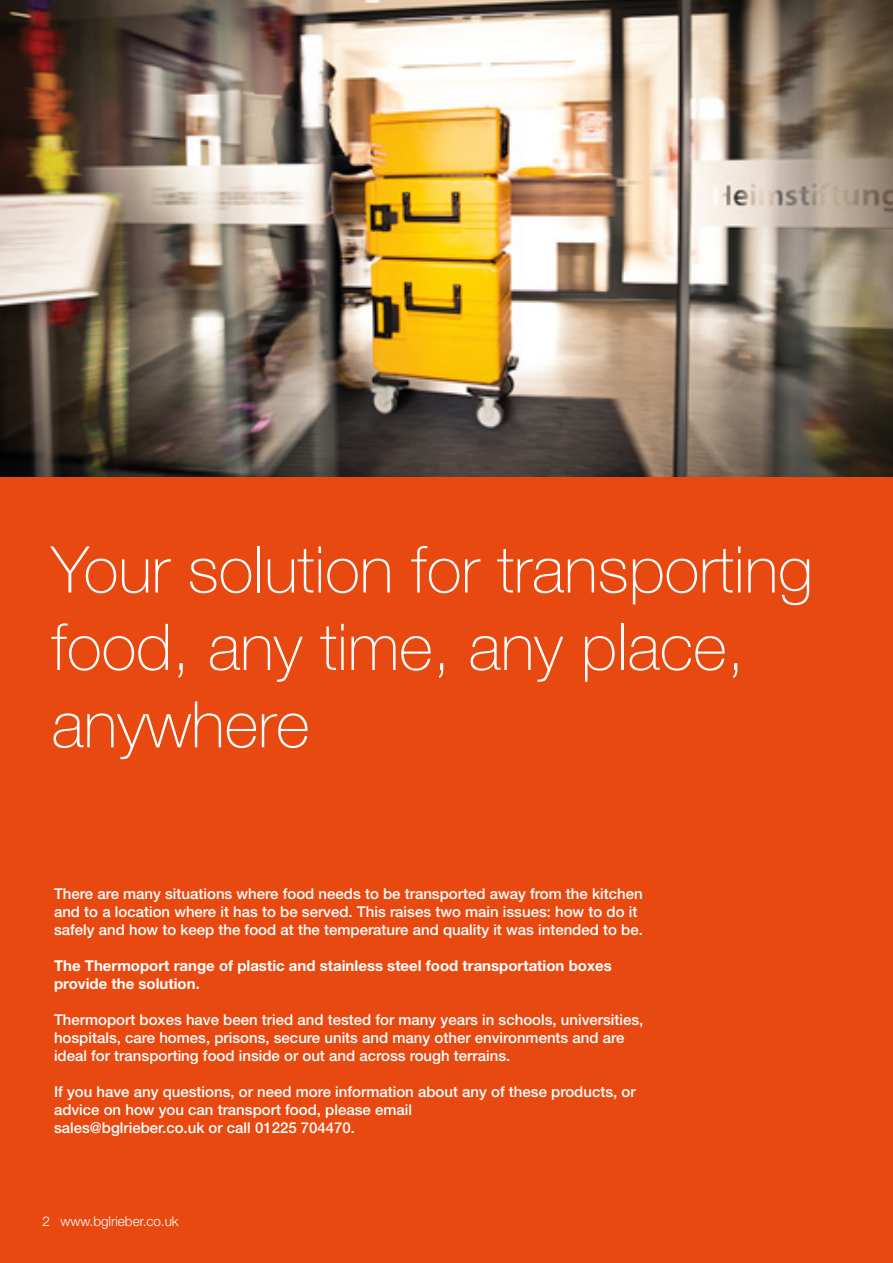
<style>
.page{position:relative;width:893px;height:1263px;background:#fff}
.page>*{position:absolute;margin:0;border:0;box-sizing:border-box;transform-origin:0 0}
.t1{font:100 64.5px/77.4px "Helvetica Neue LT Std";color:#fff}
.t2{font:500 15px/18px "Helvetica Neue LT Std";color:#fff}
.t3{font:700 15px/18px "Helvetica Neue LT Std";color:#fff}
.t4{font:300 13.5px "Helvetica Neue LT Std";color:#fff}
</style>
<div class="page">
<div style="left:0;top:326px;width:893px;height:937px;background:#e84910"></div>
<img style="left:0;top:0;width:893px;height:476px">
<h1 class="t1" style="left:51px;top:531px;width:763px">Your solution for transporting food, any time, any place, anywhere</h1>
<p class="t2" style="left:54px;top:885px;width:590px">There are many situations where food needs to be transported away from the kitchen and to a location where it has to be served. This raises two main issues: how to do it safely and how to keep the food at the temperature and quality it was intended to be.</p>
<p class="t3" style="left:54px;top:957px;width:559px">The Thermoport range of plastic and stainless steel food transportation boxes provide the solution.</p>
<p class="t2" style="left:54px;top:1011px;width:591px">Thermoport boxes have been tried and tested for many years in schools, universities, hospitals, care homes, prisons, secure units and many other environments and are ideal for transporting food inside or out and across rough terrains.</p>
<p class="t2" style="left:54px;top:1083px;width:583px">If you have any questions, or need more information about any of these products, or advice on how you can transport food, please email<br>sales@bglrieber.co.uk or call 01225 704470.</p>
<p class="t4" style="left:43px;top:1213px;width:138px">2 www.bglrieber.co.uk</p>
</div>
